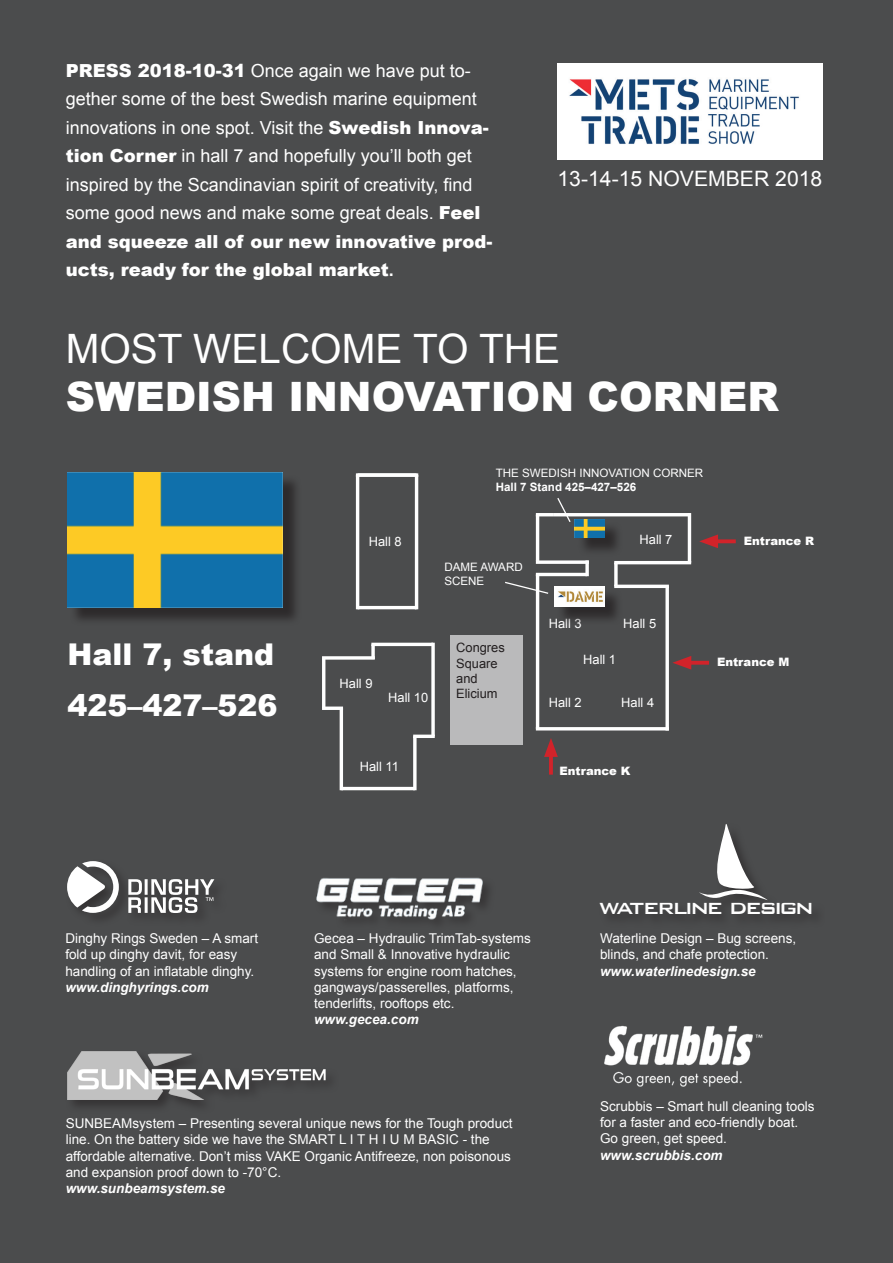
<style>
.page{position:relative;width:893px;height:1263px;background:#4b4c4d}
.page>*{position:absolute;margin:0;border:0;box-sizing:border-box;transform-origin:0 0}
.t1{font:900 40.5px "Arial";color:#fff}
.t2{font:40.5px "Arial";color:#fff}
.t3{font:900 30px/51px "Arial";color:#fff}
.t4{font:500 26.4px "Bank Gothic";letter-spacing:-.085em;color:#fff}
.t5{font:21.15px "Arial";color:#fff}
.t6{font:18px/28.5px "Arial";color:#fff}
.t7{font:13.5px/16.2px "Arial";color:#fff}
.t8{font:italic 700 13.5px "Arial";color:#fff}
.t9{font:12.9px "Arial";color:#fff}
.t10{font:12.9px/15.5px "Arial";color:#231f20}
.t11{font:11.55px/14px "Arial";color:#fff}
.t12{font:900 11.55px "Arial";color:#fff}
.t13{font:700 11.55px "Arial";color:#fff}
.s1{font-weight:900}
.s2{font-weight:700}
</style>
<div class="page">
<img style="left:557px;top:64px;width:265px;height:96px">
<hr style="left:553px;top:513px;width:136px;height:3px;background:#fff">
<hr style="left:688px;top:513px;width:3px;height:50px;background:#fff">
<hr style="left:614px;top:561px;width:77px;height:3px;background:#fff">
<svg style="left:614px;top:563px;width:4px;height:22px"></svg>
<hr style="left:614px;top:585px;width:55px;height:3px;background:#fff">
<svg style="left:665px;top:588px;width:4px;height:139px"></svg>
<hr style="left:536px;top:574px;width:3px;height:155px;background:#fff">
<hr style="left:536px;top:573px;width:51px;height:3px;background:#fff">
<svg style="left:585px;top:564px;width:4px;height:12px"></svg>
<svg style="left:536px;top:560px;width:53px;height:4px"></svg>
<hr style="left:536px;top:515px;width:3px;height:46px;background:#fff">
<hr style="left:536px;top:513px;width:17px;height:3px;background:#fff">
<hr style="left:536px;top:727px;width:133px;height:3px;background:#fff">
<hr style="left:341px;top:787px;width:74px;height:3px;background:#fff">
<hr style="left:340px;top:708px;width:3px;height:82px;background:#fff">
<svg style="left:322px;top:706px;width:21px;height:4px"></svg>
<hr style="left:322px;top:659px;width:3px;height:49px;background:#fff">
<svg style="left:322px;top:656px;width:53px;height:4px"></svg>
<svg style="left:371px;top:646px;width:4px;height:13px"></svg>
<hr style="left:371px;top:643px;width:62px;height:3px;background:#fff">
<svg style="left:431px;top:643px;width:4px;height:92px"></svg>
<hr style="left:413px;top:735px;width:22px;height:3px;background:#fff">
<svg style="left:413px;top:736px;width:4px;height:54px"></svg>
<hr style="left:415px;top:475px;width:3px;height:134px;background:#fff">
<hr style="left:358px;top:606px;width:59px;height:3px;background:#fff">
<hr style="left:356px;top:475px;width:3px;height:134px;background:#fff">
<svg style="left:356px;top:473px;width:62px;height:4px"></svg>
<div style="left:451px;top:636px;width:72px;height:109px;background:#bababb"></div>
<div style="left:556px;top:589px;width:67px;height:36px;background:#231f20;opacity:.75"></div>
<img style="left:554px;top:586px;width:50px;height:21px">
<div style="left:577px;top:521px;width:47px;height:35px;background:#231f20;opacity:.75"></div>
<img style="left:575px;top:519px;width:30px;height:19px">
<svg style="left:504px;top:581px;width:46px;height:14px"></svg>
<svg style="left:556px;top:496px;width:16px;height:27px"></svg>
<svg style="left:718px;top:539px;width:18px;height:4px"></svg>
<svg style="left:699px;top:534px;width:19px;height:14px"></svg>
<hr style="left:549px;top:750px;width:4px;height:25px;background:#d1232a">
<svg style="left:544px;top:738px;width:14px;height:19px"></svg>
<svg style="left:691px;top:661px;width:18px;height:4px"></svg>
<svg style="left:672px;top:656px;width:19px;height:14px"></svg>
<div style="left:52px;top:846px;width:178px;height:82px;background:#4b4c4d"></div>
<svg style="left:67px;top:861px;width:52px;height:52px"></svg>
<svg style="left:128px;top:879px;width:86px;height:34px"></svg>
<div style="left:598px;top:823px;width:227px;height:105px;background:#4b4c4d"></div>
<svg style="left:699px;top:824px;width:69px;height:76px"></svg>
<div style="left:65px;top:1049px;width:274px;height:65px;background:#231f20;opacity:.56"></div>
<img style="left:67px;top:1051px;width:265px;height:48px">
<div style="left:315px;top:877px;width:181px;height:56px;background:#4a4b4c"></div>
<img style="left:314px;top:878px;width:183px;height:42px">
<img style="left:600px;top:1019px;width:168px;height:71px">
<div style="left:70px;top:475px;width:231px;height:151px;background:#231f20;opacity:.75"></div>
<img style="left:67px;top:472px;width:216px;height:136px">
<p class="t6" style="left:66px;top:56px;width:428px"><span class="s1">PRESS 2018-10-31</span> Once again we have put to&shy;gether some of the best Swedish marine equipment innovations in one spot. Visit the <span class="s1">Swedish Innova&shy;tion Corner</span> in hall 7 and hopefully you’ll both get inspired by the Scandinavian spirit of creativity, find some good news and make some great deals. <span class="s1">Feel and squeeze all of our new innovative prod&shy;ucts, ready for the global market</span><span class="s2">.</span></p>
<h3 class="t5" style="left:557px;top:165px;width:107px">13-14-15 november</h3>
<h3 class="t5" style="left:775px;top:165px;width:49px">2018</h3>
<h1 class="t2" style="left:66px;top:322px;width:496px">MOST WELCOME TO THE</h1>
<h1 class="t1" style="left:66px;top:367px;width:715px">SWEDISH INNOVATION CORNER</h1>
<h2 class="t3" style="left:67px;top:628px;width:212px">Hall 7, stand<br>425–427–526</h2>
<p class="t11" style="left:496px;top:466px;width:209px">THE SWEDISH INNOVATION CORNER</p>
<p class="t13" style="left:496px;top:479px;width:142px">Hall 7 Stand 425–427–526</p>
<p class="t9" style="left:369px;top:533px;width:34px">Hall 8</p>
<p class="t11" style="left:444px;top:560px;width:80px">DAME AWARD<br>SCENE</p>
<p class="t9" style="left:340px;top:675px;width:34px">Hall 9</p>
<p class="t9" style="left:388px;top:689px;width:42px">Hall 10</p>
<p class="t10" style="left:456px;top:640px;width:50px">Congres<br>Square and<br>Elicium</p>
<p class="t9" style="left:640px;top:531px;width:34px">Hall 7</p>
<p class="t9" style="left:549px;top:615px;width:34px">Hall 3</p>
<p class="t9" style="left:623px;top:615px;width:34px">Hall 5</p>
<p class="t9" style="left:583px;top:651px;width:34px">Hall 1</p>
<p class="t9" style="left:549px;top:693px;width:34px">Hall 2</p>
<p class="t9" style="left:621px;top:693px;width:34px">Hall 4</p>
<p class="t12" style="left:744px;top:532px;width:72px">Entrance R</p>
<p class="t12" style="left:717px;top:654px;width:74px">Entrance M</p>
<p class="t9" style="left:360px;top:758px;width:41px">Hall 11</p>
<p class="t12" style="left:559px;top:762px;width:73px">Entrance K</p>
<p class="t7" style="left:65px;top:930px;width:194px">Dinghy Rings Sweden – A smart fold up dinghy davit, for easy handling of an inflatable dinghy.</p>
<p class="t8" style="left:65px;top:978px;width:145px">www.dinghyrings.com</p>
<p class="t7" style="left:314px;top:930px;width:218px">Gecea – Hydraulic TrimTab-systems and Small &amp; Innovative hydraulic systems for engine room hatches, gangways/passerelles, platforms, tenderlifts, rooftops etc.</p>
<p class="t8" style="left:314px;top:1010px;width:106px">www.gecea.com</p>
<h3 class="t4" style="left:599px;top:887px;width:216px">waterline design</h3>
<p class="t7" style="left:600px;top:930px;width:198px">Waterline Design – Bug screens, blinds, and chafe protection.</p>
<p class="t8" style="left:600px;top:962px;width:157px">www.waterlinedesign.se</p>
<p class="t7" style="left:66px;top:1115px;width:448px">SUNBEAMsystem – Presenting several unique news for the Tough product line. On the battery side we have the SMART L I T H I U M BASIC - the affordable alternative. Don’t miss VAKE Organic Antifreeze, non poisonous and expansion proof down to -70°C.</p>
<p class="t8" style="left:66px;top:1179px;width:161px">www.sunbeamsystem.se</p>
<p class="t7" style="left:600px;top:1098px;width:216px">Scrubbis – Smart hull cleaning tools for a faster and eco-friendly boat.<br>Go green, get speed.</p>
<p class="t8" style="left:600px;top:1146px;width:124px">www.scrubbis.com</p>
</div>
